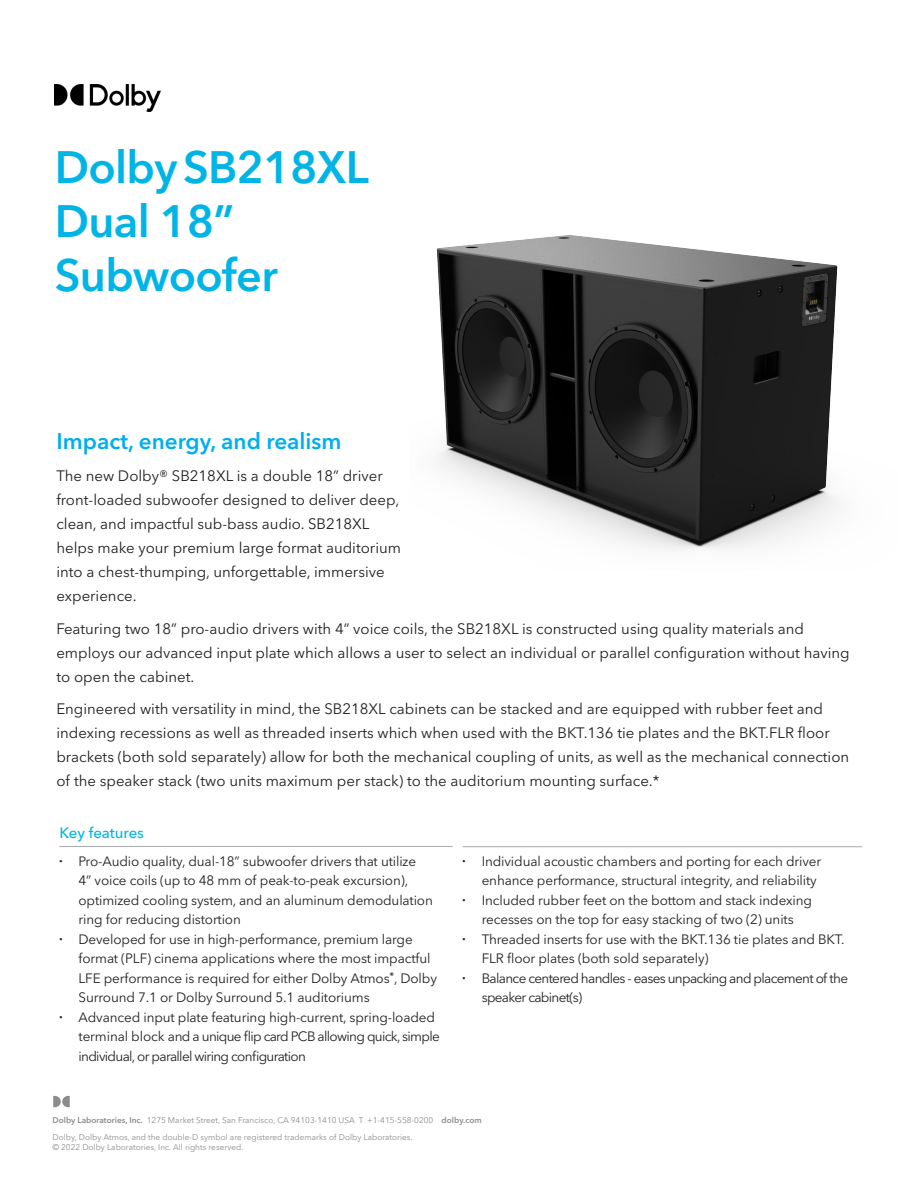
<style>
.page{position:relative;width:918px;height:1188px;background:#fff}
.page>*{position:absolute;margin:0;border:0;box-sizing:border-box;transform-origin:0 0}
.t1{font:600 45px/54px "Avenir Next LT Pro";letter-spacing:-.015em;color:#00b5e6}
.BlueHd{font:600 22.5px "Avenir Next LT Pro";color:#00aeef}
.regular_text_10{font:15px/24px "Avenir Next LT Pro";color:#231f20}
.Feature_Header{font:500 15px "Avenir Next LT Pro";color:#00b5e6}
.t2{font:13.5px/19.5px "Avenir Next LT Pro";letter-spacing:-.01em;color:#231f20}
.t3{font:13.5px/19.5px "Avenir Next LT Pro";letter-spacing:-.05em;color:#231f20}
.Copyright-Legal{font:8.25px "Avenir Next LT Pro";color:#8b8c8e}
.Bold{font:8.25px "Avenir Next LT Pro";color:#8b8c8e}
.s1{font-family:"Myriad Pro";font-size:10.8px}
.s2{font-weight:600}
</style>
<div class="page">
<hr style="left:59px;top:846px;width:394px;height:1px;background:#a8a9ad">
<svg style="left:53px;top:1096px;width:17px;height:11px"></svg>
<img style="left:54px;top:85px;width:106px;height:27px">
<hr style="left:463px;top:846px;width:399px;height:1px;background:#a8a9ad">
<img style="left:436px;top:235px;width:402px;height:315px">
<p class="t1" style="left:55px;top:140px;width:316px">DolbySB218XL</p>
<p class="t1" style="left:55px;top:194px;width:225px">Dual 18”<br>Subwoofer</p>
<p class="BlueHd" style="left:56px;top:427px;width:287px">Impact, energy, and realism</p>
<p class="regular_text_10" style="left:56px;top:464px;width:346px">The new Dolby® SB218XL is a double 18” driver front-loaded subwoofer designed to deliver deep, clean, and impactful sub-bass audio. SB218XL helps make your premium large format auditorium into a chest-thumping, unforgettable, immersive experience.</p>
<p class="regular_text_10" style="left:56px;top:617px;width:795px">Featuring two 18” pro-audio drivers with 4” voice coils, the SB218XL is constructed using quality materials and employs our advanced input plate which allows a user to select an individual or parallel configuration without having to open the cabinet.</p>
<p class="regular_text_10" style="left:56px;top:697px;width:794px">Engineered with versatility in mind, the SB218XL cabinets can be stacked and are equipped with rubber feet and indexing recessions as well as threaded inserts which when used with the BKT.136 tie plates and the BKT.FLR floor brackets (both sold separately) allow for both the mechanical coupling of units, as well as the mechanical connection of the speaker stack (two units maximum per stack) to the auditorium mounting surface.*</p>
<p class="Feature_Header" style="left:59px;top:823px;width:86px">Key features</p>
<p class="t2" style="left:79px;top:851px;width:356px;text-indent:-19px"><span class="s1">•</span> Pro-Audio quality, dual-18” subwoofer drivers that utilize<br>4” voice coils (up to 48 mm of peak-to-peak excursion), optimized cooling system, and an aluminum demodulation ring for reducing distortion</p>
<p class="t2" style="left:79px;top:929px;width:360px;text-indent:-19px"><span class="s1">•</span> Developed for use in high-performance, premium large format (PLF) cinema applications where the most impactful LFE performance is required for either Dolby Atmos<sup>®</sup>, Dolby Surround 7.1 or Dolby Surround 5.1 auditoriums</p>
<p class="t3" style="left:79px;top:1007px;width:363px;text-indent:-19px"><span class="s1">•</span> Advanced input plate featuring high-current, spring-loaded terminal block and a unique flip card PCB allowing quick, simple individual, or parallel wiring configuration</p>
<p class="t2" style="left:482px;top:851px;width:341px;text-indent:-19px"><span class="s1">•</span> Individual acoustic chambers and porting for each driver enhance performance, structural integrity, and reliability</p>
<p class="t2" style="left:463px;top:890px;width:351px;text-align:center"><span class="s1">•</span> Included rubber feet on the bottom and stack indexing recesses on the top for easy stacking of two (2) units</p>
<p class="t2" style="left:482px;top:929px;width:365px;text-indent:-19px"><span class="s1">•</span> Threaded inserts for use with the BKT.136 tie plates and BKT.<br>FLR floor plates (both sold separately)</p>
<p class="t3" style="left:482px;top:968px;width:368px;text-indent:-19px"><span class="s1">•</span> Balance centered handles - eases unpacking and placement of the speaker cabinet(s)</p>
<p class="Bold" style="left:52px;top:1115px;width:431px"><span class="s2">Dolby Laboratories, Inc.</span> 1275 Market Street, San Francisco, CA 94103-1410 USA T +1-415-558-0200 <span class="s2">dolby.com</span></p>
<p class="Copyright-Legal" style="left:53px;top:1132px;width:362px">Dolby, Dolby Atmos, and the double-D symbol are registered trademarks of Dolby Laboratories.</p>
<p class="Copyright-Legal" style="left:52px;top:1142px;width:193px">© 2022 Dolby Laboratories, Inc. All rights reserved.</p>
</div>
